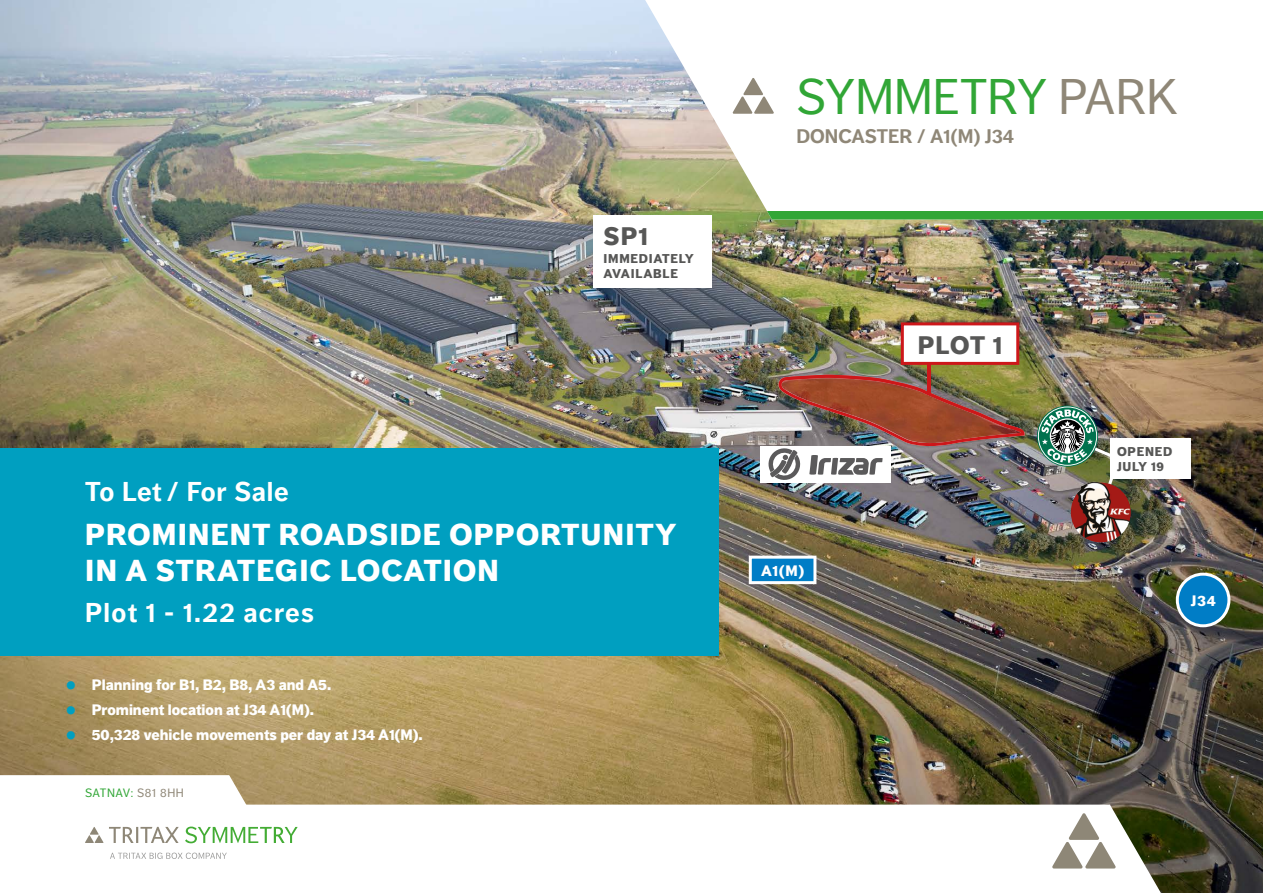
<style>
.page{position:relative;width:1263px;height:893px;background:#fff}
.page>*{position:absolute;margin:0;border:0;box-sizing:border-box;transform-origin:0 0}
.t1{font:49.65px "Dagny Pro";color:#31a636}
.t2{font:900 30px/36px "Dagny Pro";letter-spacing:.04em;color:#fff}
.t3{font:700 27px "Dagny Pro";letter-spacing:.05em;color:#fff}
.t4{font:700 27px "Dagny Pro";letter-spacing:.03em;color:#fff}
.t5{font:900 25.2px "Dagny Pro";letter-spacing:.05em;color:#575756}
.t6{font:700 19.5px "Dagny Pro";color:#8f8777}
.t7{font:900 15px/25.2px "Dagny Pro";color:#fff}
.t8{font:900 12.75px/15.1px "Dagny Pro";letter-spacing:.06em;color:#575756}
.t9{font:12px "Dagny Pro";letter-spacing:.05em;color:#31a636}
.s1{color:#8f8777}
</style>
<div class="page">
<img style="left:0;top:0;width:1263px;height:893px">
<div style="left:1110px;top:438px;width:81px;height:41px;background:#fff"></div>
<div style="left:0;top:448px;width:719px;height:207px;background:#009fc0"></div>
<svg style="left:749px;top:556px;width:67px;height:28px"></svg>
<svg style="left:1176px;top:573px;width:54px;height:54px;background:#3988b1"></svg>
<div style="left:760px;top:446px;width:131px;height:36px;background:#fff"></div>
<svg style="left:901px;top:322px;width:118px;height:43px"></svg>
<hr style="left:928px;top:365px;width:3px;height:29px;background:#cd171a">
<div style="left:593px;top:215px;width:119px;height:73px;background:#fff"></div>
<img style="left:768px;top:375px;width:257px;height:105px">
<img style="left:1071px;top:482px;width:60px;height:60px">
<img style="left:1037px;top:406px;width:82px;height:106px">
<svg style="left:0;top:805px;width:1169px;height:88px"></svg>
<svg style="left:0;top:775px;width:249px;height:35px"></svg>
<svg style="left:1052px;top:813px;width:63px;height:55px"></svg>
<svg style="left:110px;top:853px;width:117px;height:6px"></svg>
<svg style="left:185px;top:827px;width:113px;height:16px"></svg>
<svg style="left:85px;top:827px;width:94px;height:16px"></svg>
<svg style="left:630px;top:0;width:633px;height:219px"></svg>
<div style="left:758px;top:211px;width:505px;height:8px;background:#31a636"></div>
<svg style="left:733px;top:78px;width:41px;height:36px"></svg>
<svg style="left:67px;top:681px;width:8px;height:8px"></svg>
<svg style="left:67px;top:706px;width:8px;height:8px"></svg>
<svg style="left:67px;top:731px;width:8px;height:9px"></svg>
<h3 class="t5" style="left:603px;top:221px;width:46px">SP1</h3>
<p class="t8" style="left:603px;top:251px;width:92px">IMMEDIATELY<br>AVAILABLE</p>
<h3 class="t4" style="left:85px;top:476px;width:205px">To Let / For Sale</h3>
<h2 class="t2" style="left:85px;top:517px;width:593px">PROMINENT ROADSIDE OPPORTUNITY<br>IN A STRATEGIC LOCATION</h2>
<h3 class="t3" style="left:85px;top:597px;width:230px">Plot 1 - 1.22 acres</h3>
<p class="t7" style="left:92px;top:672px;width:332px">Planning for B1, B2, B8, A3 and A5.<br>Prominent location at J34 A1(M).<br>50,328 vehicle movements per day at J34 A1(M).</p>
<p class="t9" style="left:85px;top:786px;width:100px">SATNAV: <span class="s1">S81 8HH</span></p>
<h1 class="t1" style="left:796px;top:68px;width:383px">SYMMETRY <span class="s1">PARK</span></h1>
<h3 class="t6" style="left:796px;top:125px;width:219px">DONCASTER / A1(M) J34</h3>
<p class="t7" style="left:761px;top:558px;width:45px">A1(M)</p>
<h3 class="t5" style="left:918px;top:330px;width:86px">PLOT 1</h3>
<p class="t8" style="left:1117px;top:444px;width:57px">OPENED<br>JULY 19</p>
<p class="t7" style="left:1191px;top:588px;width:26px">J34</p>
</div>
